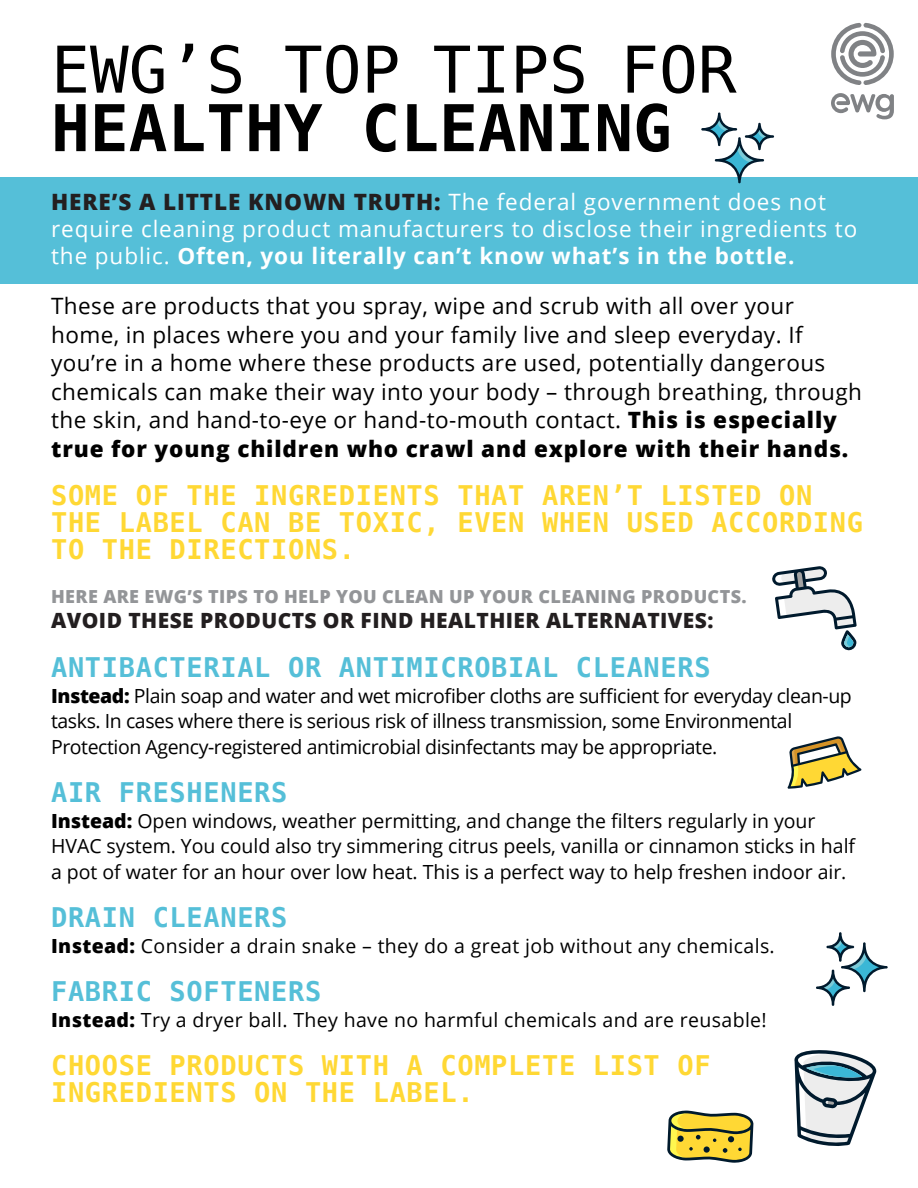
<style>
.page{position:relative;width:918px;height:1188px;background:#fff}
.page>*{position:absolute;margin:0;border:0;box-sizing:border-box;transform-origin:0 0}
.t1{font:64.5px "Menlo";color:#000}
.t2{font:700 64.5px "Menlo";color:#000}
.t3{font:700 27px/27px "Menlo";letter-spacing:.025em;color:#ffd834}
.t4{font:700 27px "Menlo";letter-spacing:.025em;color:#55bfd8}
.t5{font:22.5px/28.5px "Open Sans";letter-spacing:.02em;color:#000}
.t6{font:22.5px/27px "Open Sans";letter-spacing:.04em;color:#fff}
.t7{font:800 21px "Open Sans";letter-spacing:.02em;color:#231f20}
.t8{font:19.5px/25.5px "Open Sans";letter-spacing:-.02em;color:#000}
.t9{font:19.5px/25.5px "Open Sans";color:#000}
.t10{font:19.5px "Open Sans";letter-spacing:.02em;color:#000}
.t11{font:800 18px "Open Sans";letter-spacing:.02em;color:#939598}
.s1{font-weight:800;color:#231f20}
.s2{font-weight:700}
.s3{font-weight:800}
</style>
<div class="page">
<div style="left:0;top:178px;width:918px;height:106px;background:#55bfd8"></div>
<svg style="left:788px;top:736px;width:73px;height:53px"></svg>
<svg style="left:772px;top:566px;width:85px;height:85px"></svg>
<svg style="left:794px;top:1050px;width:83px;height:96px"></svg>
<svg style="left:816px;top:932px;width:72px;height:74px"></svg>
<svg style="left:667px;top:1110px;width:87px;height:53px;background:#c5b450"></svg>
<svg style="left:831px;top:23px;width:63px;height:62px"></svg>
<svg style="left:831px;top:93px;width:63px;height:26px"></svg>
<svg style="left:701px;top:112px;width:73px;height:71px"></svg>
<h1 class="t1" style="left:51px;top:25px;width:687px">EWG’S TOP TIPS FOR</h1>
<h1 class="t2" style="left:51px;top:83px;width:622px">HEALTHY CLEANING</h1>
<p class="t6" style="left:51px;top:188px;width:808px"><span class="s1">HERE’S A LITTLE KNOWN TRUTH:</span> The federal government does not require cleaning product manufacturers to disclose their ingredients to the public. <span class="s2">Often, you literally can’t know what’s in the bottle.</span></p>
<p class="t5" style="left:51px;top:291px;width:812px">These are products that you spray, wipe and scrub with all over your home, in places where you and your family live and sleep everyday. If you’re in a home where these products are used, potentially dangerous chemicals can make their way into your body – through breathing, through the skin, and hand-to-eye or hand-to-mouth contact. <span class="s3">This is especially true for young children who crawl and explore with their hands.</span></p>
<p class="t3" style="left:51px;top:483px;width:813px">SOME OF THE INGREDIENTS THAT AREN’T LISTED ON<br>THE LABEL CAN BE TOXIC, EVEN WHEN USED ACCORDING<br>TO THE DIRECTIONS.</p>
<p class="t11" style="left:51px;top:582px;width:697px">HERE ARE EWG’S TIPS TO HELP YOU CLEAN UP YOUR CLEANING PRODUCTS.</p>
<p class="t7" style="left:51px;top:605px;width:664px">AVOID THESE PRODUCTS OR FIND HEALTHIER ALTERNATIVES:</p>
<p class="t4" style="left:51px;top:649px;width:661px">ANTIBACTERIAL OR ANTIMICROBIAL CLEANERS</p>
<p class="t8" style="left:51px;top:682px;width:802px"><span class="s3">Instead:</span> Plain soap and water and wet microfiber cloths are sufficient for everyday clean-up tasks. In cases where there is serious risk of illness transmission, some Environmental<br>Protection Agency-registered antimicrobial disinfectants may be appropriate.</p>
<p class="t4" style="left:51px;top:774px;width:238px">AIR FRESHENERS</p>
<p class="t9" style="left:51px;top:807px;width:806px"><span class="s3">Instead:</span> Open windows, weather permitting, and change the filters regularly in your<br>HVAC system. You could also try simmering citrus peels, vanilla or cinnamon sticks in half a pot of water for an hour over low heat. This is a perfect way to help freshen indoor air.</p>
<p class="t4" style="left:51px;top:899px;width:238px">DRAIN CLEANERS</p>
<p class="t10" style="left:51px;top:932px;width:725px"><span class="s3">Instead:</span> Consider a drain snake – they do a great job without any chemicals.</p>
<p class="t4" style="left:51px;top:973px;width:272px">FABRIC SOFTENERS</p>
<p class="t10" style="left:51px;top:1006px;width:717px"><span class="s3">Instead:</span> Try a dryer ball. They have no harmful chemicals and are reusable!</p>
<p class="t3" style="left:51px;top:1053px;width:661px">CHOOSE PRODUCTS WITH A COMPLETE LIST OF<br>INGREDIENTS ON THE LABEL.</p>
</div>
